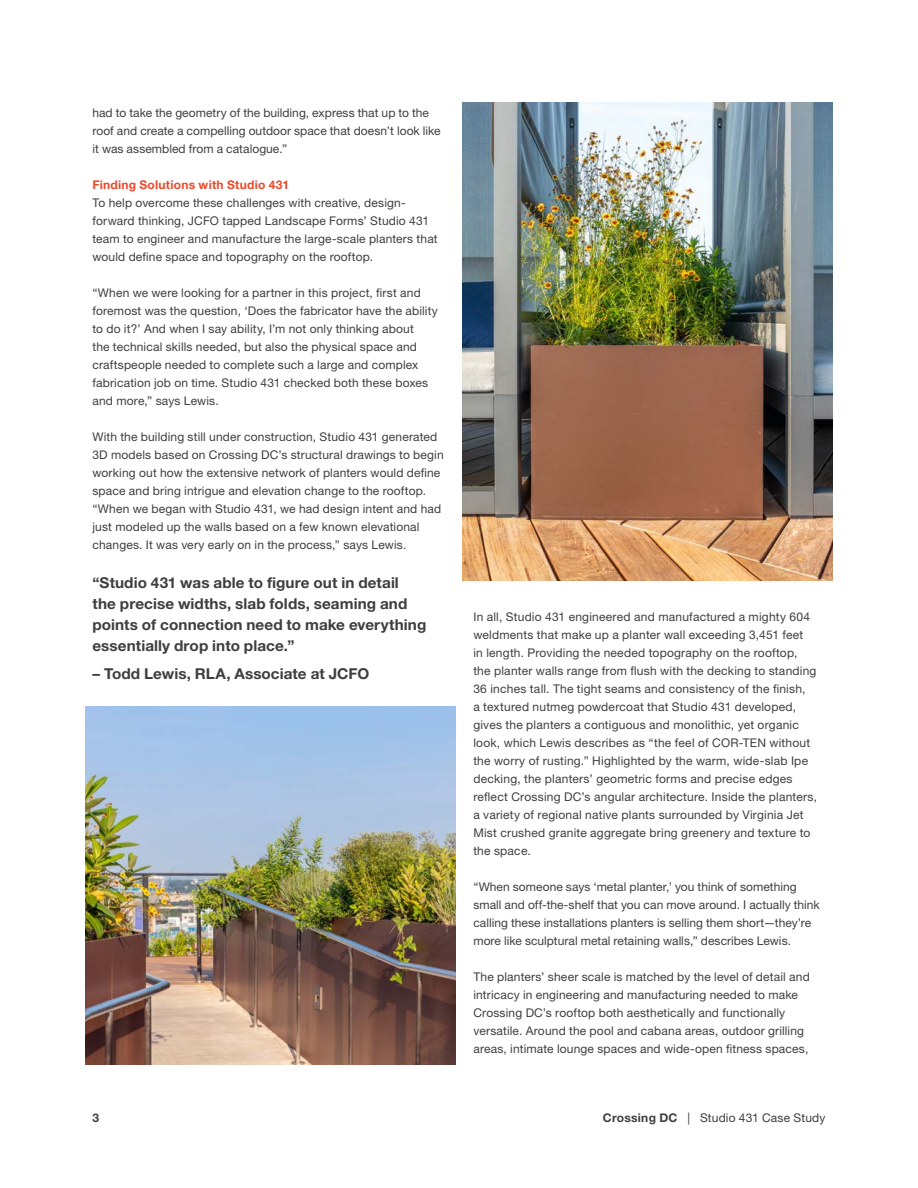
<style>
.page{position:relative;width:918px;height:1188px;background:#fff}
.page>*{position:absolute;margin:0;border:0;box-sizing:border-box;transform-origin:0 0}
.RP_Name{font:700 15px/21px "Helvetica Neue LT Pro";letter-spacing:.005em;color:#3e3e3f}
.RP_Name-2{font:12px/18px "Helvetica Neue LT Pro";letter-spacing:.015em;color:#3e3e3f}
.RP_Name-3{font:700 12px "Helvetica Neue LT Pro";letter-spacing:.025em;color:#ef4727}
.t1{font:700 12px "Helvetica Neue LT Pro";color:#3e3e3f}
.s1{font-weight:700}
</style>
<div class="page">
<img style="left:462px;top:102px;width:370px;height:478px">
<img style="left:86px;top:706px;width:370px;height:359px">
<p class="RP_Name-2" style="left:92px;top:103px;width:350px">had to take the geometry of the building, express that up to the roof and create a compelling outdoor space that doesn’t look like it was assembled from a catalogue.”</p>
<p class="RP_Name-3" style="left:92px;top:177px;width:198px">Finding Solutions with Studio 431</p>
<p class="RP_Name-2" style="left:92px;top:193px;width:347px">To help overcome these challenges with creative, design&shy;forward thinking, JCFO tapped Landscape Forms’ Studio 431 team to engineer and manufacture the large-scale planters that would define space and topography on the rooftop.</p>
<p class="RP_Name-2" style="left:92px;top:283px;width:347px">“When we were looking for a partner in this project, first and foremost was the question, ‘Does the fabricator have the ability to do it?’ And when I say ability, I’m not only thinking about<br>the technical skills needed, but also the physical space and craftspeople needed to complete such a large and complex fabrication job on time. Studio 431 checked both these boxes and more,” says Lewis.</p>
<p class="RP_Name-2" style="left:92px;top:427px;width:353px">With the building still under construction, Studio 431 generated 3D models based on Crossing DC’s structural drawings to begin working out how the extensive network of planters would define space and bring intrigue and elevation change to the rooftop. “When we began with Studio 431, we had design intent and had just modeled up the walls based on a few known elevational changes. It was very early on in the process,” says Lewis.</p>
<p class="RP_Name" style="left:92px;top:572px;width:335px">“Studio 431 was able to figure out in detail<br>the precise widths, slab folds, seaming and points of connection need to make everything essentially drop into place.”</p>
<p class="RP_Name" style="left:92px;top:663px;width:278px">– Todd Lewis, RLA, Associate at JCFO</p>
<p class="RP_Name-2" style="left:473px;top:607px;width:345px">In all, Studio 431 engineered and manufactured a mighty 604 weldments that make up a planter wall exceeding 3,451 feet<br>in length. Providing the needed topography on the rooftop, the planter walls range from flush with the decking to standing 36 inches tall. The tight seams and consistency of the finish,<br>a textured nutmeg powdercoat that Studio 431 developed, gives the planters a contiguous and monolithic, yet organic look, which Lewis describes as “the feel of COR-TEN without the worry of rusting.” Highlighted by the warm, wide-slab Ipe decking, the planters’ geometric forms and precise edges reflect Crossing DC’s angular architecture. Inside the planters, a variety of regional native plants surrounded by Virginia Jet Mist crushed granite aggregate bring greenery and texture to the space.</p>
<p class="RP_Name-2" style="left:473px;top:877px;width:348px">“When someone says ‘metal planter,’ you think of something small and off-the-shelf that you can move around. I actually think calling these installations planters is selling them short—they’re more like sculptural metal retaining walls,” describes Lewis.</p>
<p class="RP_Name-2" style="left:473px;top:967px;width:338px">The planters’ sheer scale is matched by the level of detail and intricacy in engineering and manufacturing needed to make Crossing DC’s rooftop both aesthetically and functionally versatile. Around the pool and cabana areas, outdoor grilling areas, intimate lounge spaces and wide-open fitness spaces,</p>
<p class="t1" style="left:92px;top:1111px;width:8px">3</p>
<p class="RP_Name-2" style="left:603px;top:1109px;width:224px"><span class="s1">Crossing DC</span> | Studio 431 Case Study</p>
</div>
